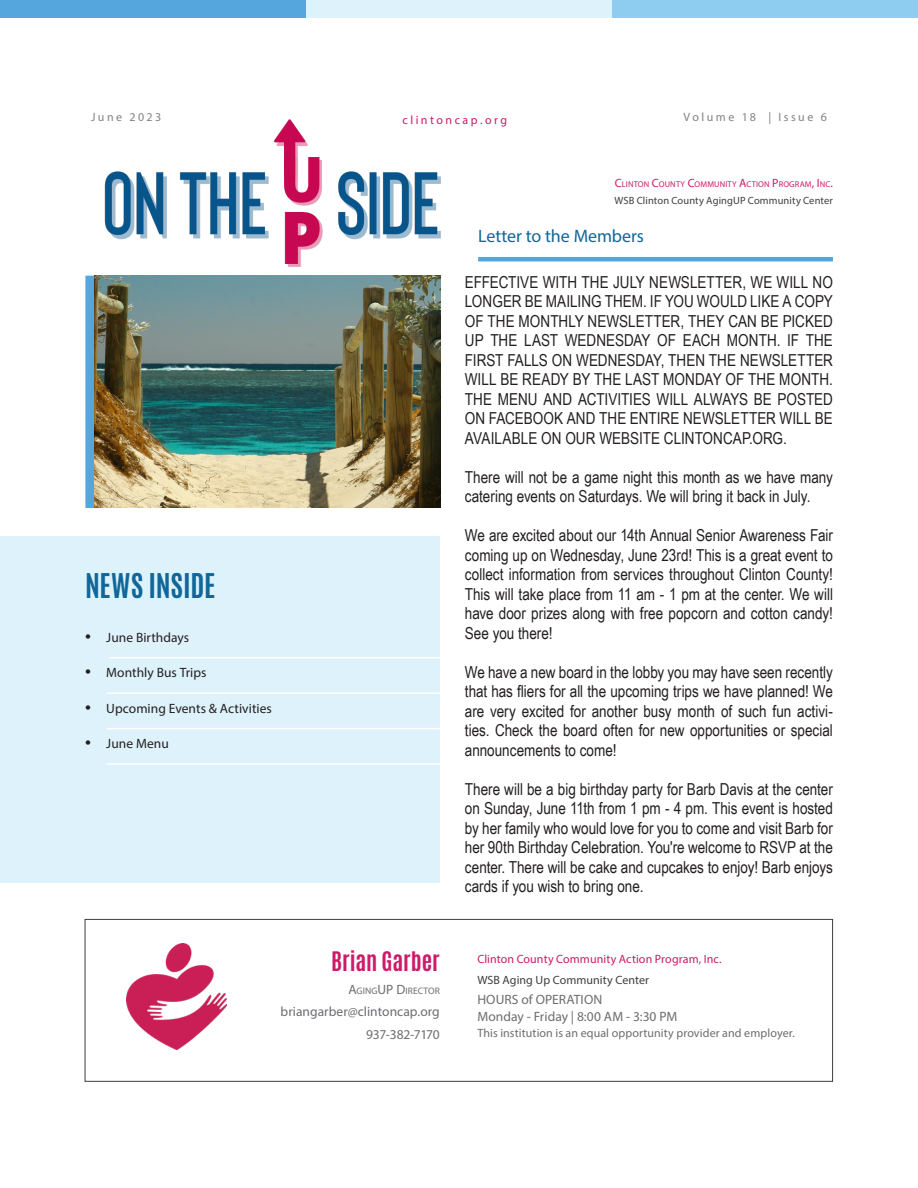
<style>
.page{position:relative;width:918px;height:1188px;background:#fff}
.page>*{position:absolute;margin:0;border:0;box-sizing:border-box;transform-origin:0 0}
.Box_02_Title{font:700 28.5px "Antonio";letter-spacing:-.005em;color:#10679a}
.Box_01_Name{font:700 22.5px "Antonio";letter-spacing:-.005em;color:#cc1b68}
.Title_01{font:18px "Myriad Pro";letter-spacing:-.005em;color:#10679a}
.Body_Text{font:16.5px/19.5px "Arial Narrow";color:#231f20;text-align:justify}
.t1{font:13.5px "Myriad Pro";letter-spacing:.005em;color:#231f20}
.Body_Left{font:13.5px "Myriad Pro";letter-spacing:.005em;color:#6c6d70}
.Box_01_Text_02{font:13.5px "Myriad Pro";color:#6c6d70}
.Box_01_Text_02-2{font:13.5px "Myriad Pro";letter-spacing:-.02em;color:#6c6d70}
.Body_Left-2{font:12px "Myriad Pro";letter-spacing:.01em;color:#6c6d70}
.Box_01_Title{font:12px "Myriad Pro";letter-spacing:.005em;color:#cc1b68}
.Box_01_Title-2{font:12px "Myriad Pro";letter-spacing:.005em;color:#3e3e3f}
.TAB_02{font:12px "Myriad Pro";letter-spacing:.205em;color:#808285}
.URL{font:12px "Myriad Pro";letter-spacing:.205em;color:#cc1b68}
.TAB_01{font:12px "Myriad Pro";letter-spacing:.205em;color:#808285}
.Line_02{font:10.5px "Myriad Pro";letter-spacing:.01em;color:#3e3e3f}
.Box_01_Text_01{font:9.45px "Myriad Pro";letter-spacing:.01em;color:#6c6d70}
.Line_01{font:8.4px "Myriad Pro";letter-spacing:.015em;color:#cc1b68}
.s1{font-size:21px}
.s2{font-size:13.5px}
.s3{font-size:12px}
</style>
<div class="page">
<div style="left:85px;top:919px;width:748px;height:163px;border:1px solid #3e3e3f"></div>
<div style="left:85px;top:276px;width:10px;height:232px;background:#55a6dc;border:2px solid #55a6dc"></div>
<div style="left:0;top:537px;width:440px;height:346px;background:#def2fb"></div>
<img style="left:95px;top:276px;width:345px;height:231px">
<img style="left:126px;top:944px;width:101px;height:106px">
<div style="left:0;top:0;width:306px;height:17px;background:#55a6dc"></div>
<div style="left:306px;top:0;width:306px;height:17px;background:#def2fb"></div>
<div style="left:612px;top:0;width:306px;height:17px;background:#8fcdf0"></div>
<hr style="left:478px;top:257px;width:355px;height:4px;background:#55a6dc">
<hr style="left:110px;top:657px;width:331px;height:2px;background:#fff">
<hr style="left:107px;top:692px;width:333px;height:2px;background:#fff">
<hr style="left:107px;top:728px;width:333px;height:1px;background:#fff">
<hr style="left:107px;top:763px;width:333px;height:2px;background:#fff">
<img style="left:85px;top:119px;width:356px;height:157px">
<p class="TAB_01" style="left:91px;top:110px;width:72px">June 2023</p>
<p class="URL" style="left:403px;top:112px;width:106px">clintoncap.org</p>
<p class="TAB_02" style="left:684px;top:110px;width:145px">Volume 18 | Issue 6</p>
<p class="Box_02_Title" style="left:85px;top:565px;width:132px">NEWS INSIDE</p>
<p class="t1" style="left:85px;top:629px;width:106px"><span class="s1">•</span> June Birthdays</p>
<p class="t1" style="left:85px;top:665px;width:123px"><span class="s1">•</span> Monthly Bus Trips</p>
<p class="t1" style="left:85px;top:700px;width:188px"><span class="s1">•</span> Upcoming Events &amp; Activities</p>
<p class="t1" style="left:85px;top:735px;width:85px"><span class="s1">•</span> June Menu</p>
<p class="Box_01_Name" style="left:331px;top:945px;width:110px">Brian Garber</p>
<p class="Box_01_Text_01" style="left:348px;top:985px;width:93px"><span class="s2">A</span>GING<span class="s2">UP D</span>IRECTOR</p>
<p class="Box_01_Text_02" style="left:281px;top:1004px;width:161px">briangarber@clintoncap.org</p>
<p class="Box_01_Text_02-2" style="left:366px;top:1026px;width:75px">937-382-7170</p>
<p class="Line_01" style="left:615px;top:179px;width:220px"><span class="s3">C</span>LINTON <span class="s3">C</span>OUNTY <span class="s3">C</span>OMMUNITY <span class="s3">A</span>CTION <span class="s3">P</span>ROGRAM<span class="s3">, I</span> NC<span class="s3">.</span></p>
<p class="Line_02" style="left:615px;top:194px;width:220px">WSB Clinton County AgingUP Community Center</p>
<p class="Title_01" style="left:478px;top:225px;width:167px">Letter to the Members</p>
<p class="Body_Text" style="left:465px;top:272px;width:370px">EFFECTIVE WITH THE JULY NEWSLETTER, WE WILL NO LONGER BE MAILING THEM. IF YOU WOULD LIKE A COPY OF THE MONTHLY NEWSLETTER, THEY CAN BE PICKED UP THE LAST WEDNESDAY OF EACH MONTH. IF THE FIRST FALLS ON WEDNESDAY, THEN THE NEWSLETTER WILL BE READY BY THE LAST MONDAY OF THE MONTH.<br>THE MENU AND ACTIVITIES WILL ALWAYS BE POSTED ON FACEBOOK AND THE ENTIRE NEWSLETTER WILL BE AVAILABLE ON OUR WEBSITE CLINTONCAP.ORG.</p>
<p class="Body_Text" style="left:465px;top:467px;width:369px">There will not be a game night this month as we have many catering events on Saturdays. We will bring it back in July.</p>
<p class="Body_Text" style="left:465px;top:525px;width:370px">We are excited about our 14th Annual Senior Awareness Fair coming up on Wednesday, June 23rd! This is a great event to collect information from services throughout Clinton County!<br>This will take place from 11 am - 1 pm at the center. We will have door prizes along with free popcorn and cotton candy!<br>See you there!</p>
<p class="Body_Text" style="left:465px;top:662px;width:370px">We have a new board in the lobby you may have seen recently that has fliers for all the upcoming trips we have planned! We are very excited for another busy month of such fun activi&shy;ties. Check the board often for new opportunities or special announcements to come!</p>
<p class="Body_Text" style="left:465px;top:779px;width:370px">There will be a big birthday party for Barb Davis at the center on Sunday, June 11th from 1 pm - 4 pm. This event is hosted by her family who would love for you to come and visit Barb for her 90th Birthday Celebration. You're welcome to RSVP at the center. There will be cake and cupcakes to enjoy! Barb enjoys cards if you wish to bring one.</p>
<p class="Box_01_Title" style="left:477px;top:951px;width:246px">Clinton County Community Action Program, Inc.</p>
<p class="Box_01_Title-2" style="left:477px;top:972px;width:173px">WSB Aging Up Community Center</p>
<p class="Body_Left" style="left:477px;top:991px;width:126px">HOURS of OPERATION</p>
<p class="Body_Left" style="left:477px;top:1008px;width:201px">Monday - Friday | 8:00 AM - 3:30 PM</p>
<p class="Body_Left-2" style="left:477px;top:1026px;width:319px">This institution is an equal opportunity provider and employer.</p>
</div>
